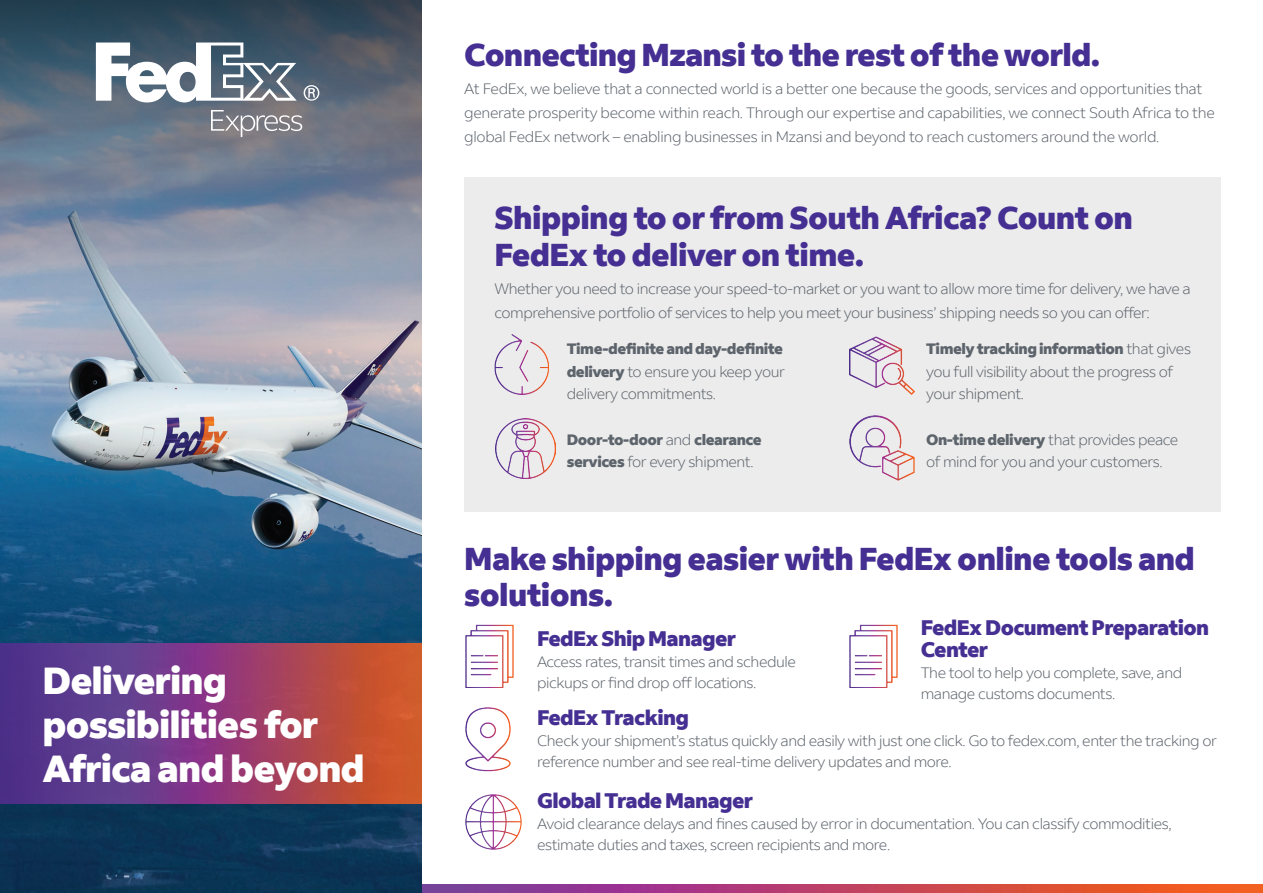
<style>
.page{position:relative;width:1263px;height:893px;background:#fff}
.page>*{position:absolute;margin:0;border:0;box-sizing:border-box;transform-origin:0 0}
.t1{font:800 37.5px/44.1px "Fed Ex Sans App";letter-spacing:-.025em;color:#fff}
.t2{font:800 31.5px/37.5px "Fed Ex Sans App";letter-spacing:-.02em;color:#452f92}
.t3{font:800 21px/22.5px "Fed Ex Sans App";letter-spacing:-.03em;color:#452f92}
.t4{font:300 15px/22.5px "Fed Ex Sans App";letter-spacing:-.03em;color:#5d646c}
.t5{font:800 15px/22.5px "Fed Ex Sans App";letter-spacing:-.03em;color:#5d646c}
.s1{font-weight:800}
.s2{font-weight:300}
</style>
<div class="page">
<img style="left:421px;top:884px;width:842px;height:9px">
<img style="left:0;top:306px;width:421px;height:587px">
<svg style="left:0;top:0;width:421px;height:306px;background:#6d7b8e"></svg>
<svg style="left:211px;top:110px;width:91px;height:27px;background:#929096"></svg>
<svg style="left:96px;top:43px;width:201px;height:59px"></svg>
<svg style="left:304px;top:85px;width:15px;height:16px"></svg>
<div style="left:464px;top:177px;width:756px;height:334px;background:#ececec"></div>
<img style="left:495px;top:335px;width:54px;height:59px">
<img style="left:495px;top:418px;width:60px;height:60px">
<img style="left:849px;top:416px;width:65px;height:65px">
<img style="left:849px;top:336px;width:65px;height:58px">
<img style="left:465px;top:707px;width:45px;height:64px">
<img style="left:465px;top:624px;width:48px;height:64px">
<img style="left:849px;top:624px;width:48px;height:64px">
<img style="left:466px;top:794px;width:55px;height:56px">
<img style="left:0;top:643px;width:421px;height:161px">
<p class="t1" style="left:43px;top:659px;width:324px">Delivering possibilities for<br>Africa and beyond</p>
<p class="t2" style="left:464px;top:36px;width:637px">Connecting Mzansi to the rest of the world.</p>
<p class="t4" style="left:464px;top:77px;width:752px;line-height:24px">At FedEx, we believe that a connected world is a better one because the goods, services and opportunities that generate prosperity become within reach. Through our expertise and capabilities, we connect South Africa to the global FedEx network – enabling businesses in Mzansi and beyond to reach customers around the world.</p>
<p class="t2" style="left:495px;top:199px;width:640px">Shipping to or from South Africa? Count on<br>FedEx to deliver on time.</p>
<p class="t4" style="left:495px;top:277px;width:698px;line-height:24px">Whether you need to increase your speed-to-market or you want to allow more time for delivery, we have a comprehensive portfolio of services to help you meet your business’ shipping needs so you can offer:</p>
<p class="t4" style="left:567px;top:338px;width:220px;text-align:justify"><span class="s1">Time-definite and day-definite delivery</span> to ensure you keep your delivery commitments.</p>
<p class="t5" style="left:567px;top:428px;width:196px">Door-to-door <span class="s2">and</span> clearance services <span class="s2">for every shipment.</span></p>
<p class="t4" style="left:926px;top:338px;width:266px"><span class="s1">Timely tracking information</span> that gives you full visibility about the progress of your shipment.</p>
<p class="t4" style="left:926px;top:428px;width:254px"><span class="s1">On-time delivery</span> that provides peace of mind for you and your customers.</p>
<p class="t2" style="left:464px;top:542px;width:732px;line-height:36px">Make shipping easier with FedEx online tools and solutions.</p>
<p class="t3" style="left:537px;top:627px;width:200px">FedEx Ship Manager</p>
<p class="t4" style="left:537px;top:651px;width:260px;line-height:21px">Access rates, transit times and schedule pickups or find drop off locations.</p>
<p class="t3" style="left:921px;top:616px;width:290px">FedEx Document Preparation<br>Center</p>
<p class="t4" style="left:921px;top:662px;width:263px;line-height:21px">The tool to help you complete, save, and manage customs documents.</p>
<p class="t3" style="left:537px;top:706px;width:153px">FedEx Tracking</p>
<p class="t4" style="left:537px;top:730px;width:681px;line-height:21px">Check your shipment’s status quickly and easily with just one click. Go to fedex.com, enter the tracking or reference number and see real-time delivery updates and more.</p>
<p class="t3" style="left:537px;top:789px;width:217px">Global Trade Manager</p>
<p class="t4" style="left:537px;top:813px;width:636px;line-height:21px">Avoid clearance delays and fines caused by error in documentation. You can classify commodities, estimate duties and taxes, screen recipients and more.</p>
</div>
